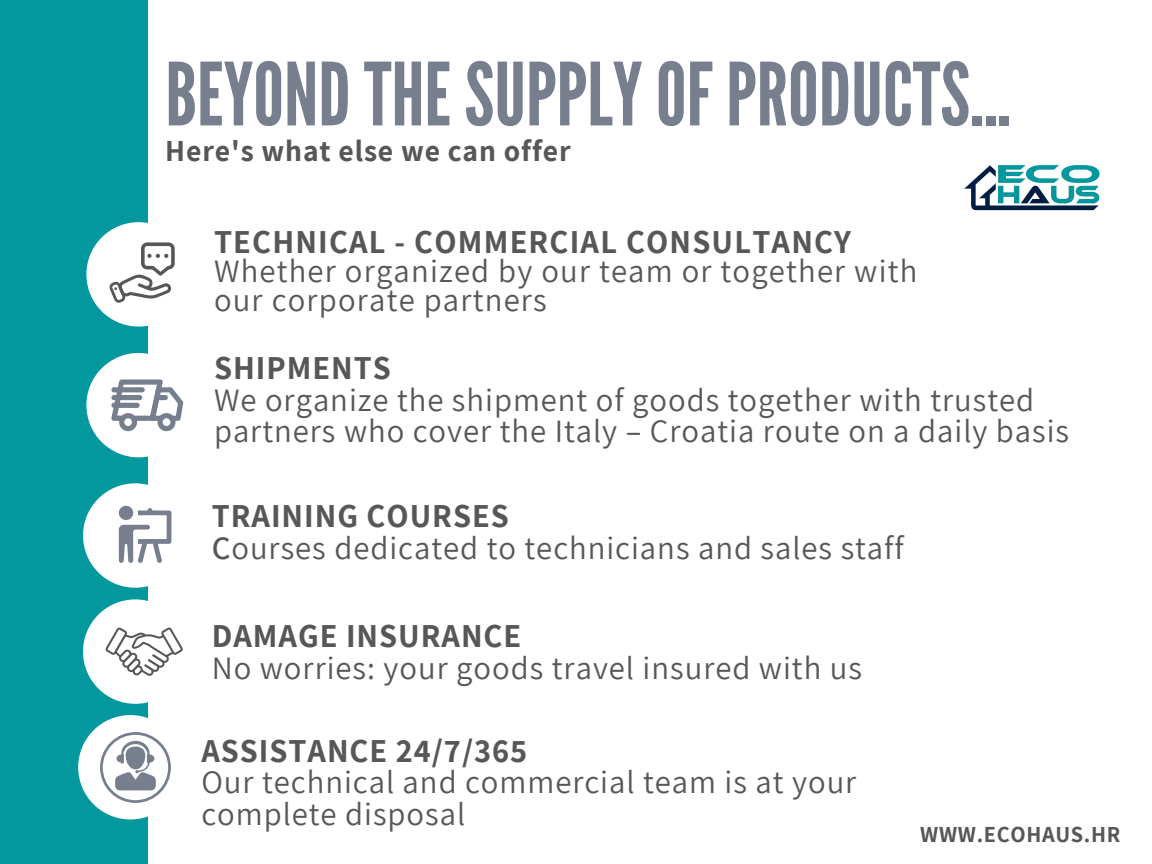
<style>
.page{position:relative;width:1152px;height:864px;background:#fff}
.page>*{position:absolute;margin:0;border:0;box-sizing:border-box;transform-origin:0 0}
.t1{font:86.85px "League Gothic";color:#777f8f}
.t2{font:32.7px/31.5px "Assistant";letter-spacing:.03em;color:#575757}
.t3{font:700 32.7px "Assistant";letter-spacing:.03em;color:#575757}
.t4{font:700 29.85px "Assistant";letter-spacing:.03em;color:#575757}
.t5{font:700 22.35px "Assistant";letter-spacing:.03em;color:#575757}
.s1{font-weight:700}
.s2{font-weight:600}
</style>
<div class="page">
<div style="left:0;top:0;width:147px;height:864px;background:#03989e"></div>
<div style="left:86px;top:222px;width:105px;height:105px;background:#fff;border-radius:50%"></div>
<div style="left:86px;top:353px;width:105px;height:104px;background:#fff;border-radius:50%"></div>
<div style="left:83px;top:483px;width:104px;height:105px;background:#fff;border-radius:50%"></div>
<svg style="left:109px;top:242px;width:66px;height:61px"></svg>
<svg style="left:119px;top:506px;width:52px;height:57px"></svg>
<svg style="left:111px;top:379px;width:72px;height:52px"></svg>
<div style="left:83px;top:599px;width:104px;height:105px;background:#fff;border-radius:50%"></div>
<svg style="left:105px;top:627px;width:78px;height:49px"></svg>
<div style="left:78px;top:715px;width:105px;height:104px;background:#fff;border-radius:50%"></div>
<svg style="left:100px;top:732px;width:71px;height:71px"></svg>
<img style="left:964px;top:165px;width:136px;height:46px">
<h1 class="t1" style="left:165px;top:44px;width:847px">BEYONDTHESUPPLYOFPRODUCTS...</h1>
<p class="t4" style="left:165px;top:130px;width:407px">Here's what else we can offer</p>
<p class="t3" style="left:214px;top:219px;width:639px">TECHNICAL - COMMERCIAL CONSULTANCY</p>
<p class="t2" style="left:214px;top:255px;width:705px;line-height:29.2px">Whether organized by our team or together with our corporate partners</p>
<p class="t3" style="left:214px;top:346px;width:178px">SHIPMENTS</p>
<p class="t2" style="left:214px;top:383px;width:857px">We organize the shipment of goods together with trusted partners who cover the Italy – Croatia route on a daily basis</p>
<p class="t2" style="left:212px;top:499px;width:694px"><span class="s1">TRAINING COURSES<br></span><span class="s2">C</span>ourses dedicated to technicians and sales staff</p>
<p class="t3" style="left:212px;top:614px;width:311px">DAMAGE INSURANCE</p>
<p class="t2" style="left:212px;top:651px;width:652px">No worries: your goods travel insured with us</p>
<p class="t3" style="left:201px;top:728px;width:327px">ASSISTANCE 24/7/365</p>
<p class="t2" style="left:201px;top:765px;width:656px">Our technical and commercial team is at your complete disposal</p>
<p class="t5" style="left:920px;top:819px;width:202px">WWW.ECOHAUS.HR</p>
</div>
